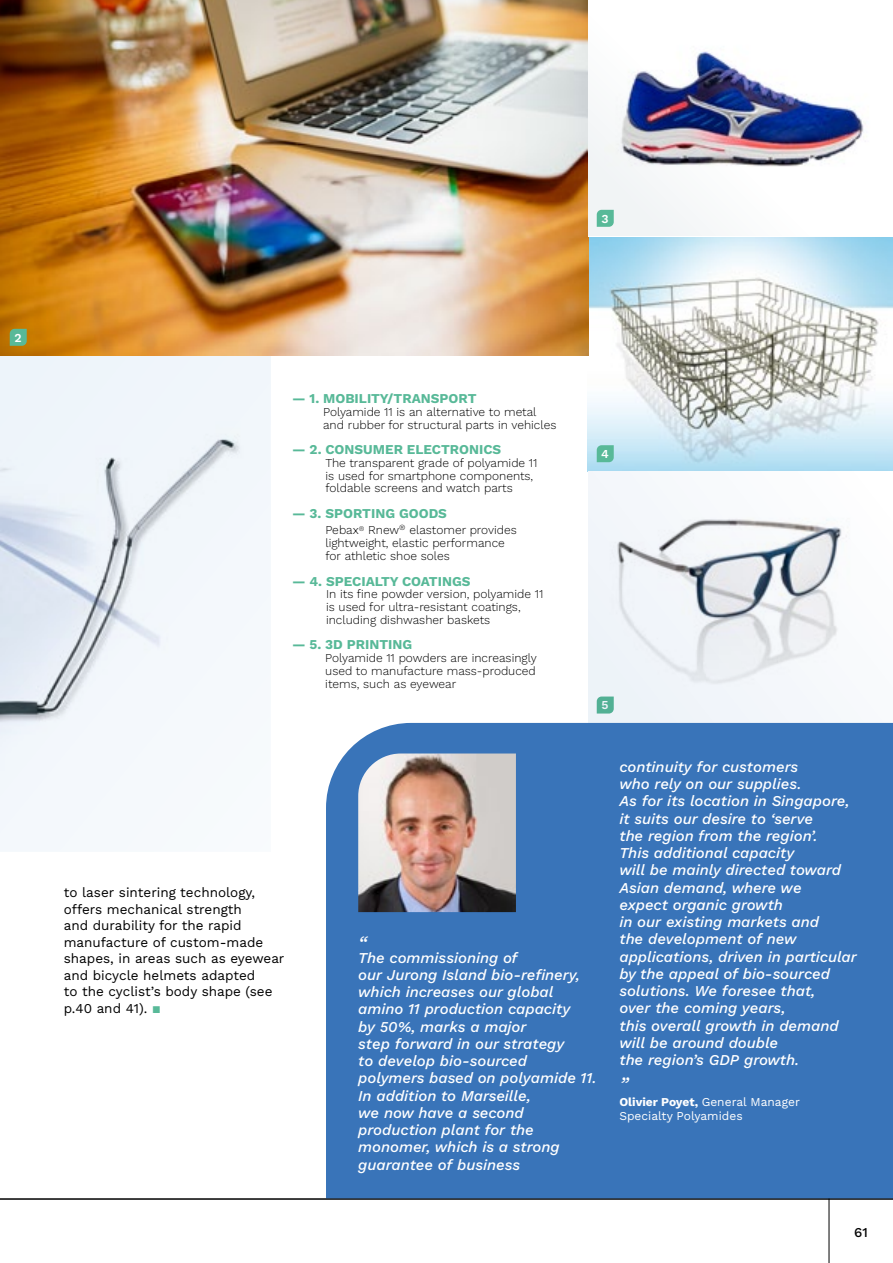
<style>
.page{position:relative;width:893px;height:1263px;background:#fff}
.page>*{position:absolute;margin:0;border:0;box-sizing:border-box;transform-origin:0 0}
.t1{font:italic 21px "Work Sans";color:#fff}
.t2{font:italic 500 15px/17.2px "Work Sans";color:#fff}
.t3{font:13.5px/16.5px "Work Sans";color:#000}
.t4{font:700 13.5px "Work Sans";color:#58b998}
.t5{font:500 13.5px "Work Sans";color:#000}
.t6{font:600 12.15px "Work Sans";color:#fff}
.t7{font:300 12px/12.8px "Work Sans";color:#000}
.t8{font:12px/14.2px "Work Sans";color:#fff}
.s1{color:#58b998}
.s2{font-weight:700}
</style>
<div class="page">
<svg style="left:0;top:355px;width:271px;height:496px;fill:#f2f7fb"></svg>
<hr style="left:829px;top:0;width:1px;height:1263px;background:#000">
<img style="left:588px;top:236px;width:305px;height:235px">
<img style="left:0;top:0;width:588px;height:355px">
<img style="left:588px;top:0;width:276px;height:236px">
<svg style="left:10px;top:329px;width:17px;height:17px"></svg>
<svg style="left:597px;top:210px;width:17px;height:17px"></svg>
<svg style="left:597px;top:445px;width:17px;height:17px"></svg>
<svg style="left:588px;top:471px;width:305px;height:252px;fill:#f2f6fa"></svg>
<div style="left:326px;top:723px;width:567px;height:475px;background:#3974b9"></div>
<img style="left:358px;top:753px;width:158px;height:159px">
<hr style="left:0;top:1198px;width:893px;height:1px;background:#000">
<p class="t6" style="left:601px;top:209px;width:9px">3</p>
<p class="t6" style="left:14px;top:328px;width:9px">2</p>
<p class="t4" style="left:292px;top:388px;width:186px">— 1. MOBILITY/TRANSPORT</p>
<p class="t7" style="left:323px;top:405px;width:235px">Polyamide 11 is an alternative to metal and rubber for structural parts in vehicles</p>
<p class="t4" style="left:292px;top:439px;width:211px">— 2. CONSUMER ELECTRONICS</p>
<p class="t7" style="left:325px;top:456px;width:213px">The transparent grade of polyamide 11 is used for smartphone components, foldable screens and watch parts</p>
<p class="t4" style="left:292px;top:503px;width:156px">— 3. SPORTING GOODS</p>
<p class="t7" style="left:325px;top:523px;width:193px">Pebax<sup>®</sup> Rnew<sup>®</sup> elastomer provides lightweight, elastic performance for athletic shoe soles</p>
<p class="t4" style="left:292px;top:571px;width:180px">— 4. SPECIALTY COATINGS</p>
<p class="t7" style="left:326px;top:587px;width:219px">In its fine powder version, polyamide 11 is used for ultra-resistant coatings, including dishwasher baskets</p>
<p class="t4" style="left:292px;top:634px;width:122px">— 5. 3D PRINTING</p>
<p class="t7" style="left:325px;top:651px;width:213px;text-align:justify">Polyamide 11 powders are increasingly used to manufacture mass-produced items, such as eyewear</p>
<p class="t6" style="left:601px;top:445px;width:9px">4</p>
<p class="t6" style="left:601px;top:696px;width:9px">5</p>
<p class="t3" style="left:64px;top:884px;width:222px">to laser sintering technology, offers mechanical strength<br>and durability for the rapid manufacture of custom-made shapes, in areas such as eyewear and bicycle helmets adapted<br>to the cyclist’s body shape (see p.40 and 41). <span class="s1">▪</span></p>
<h1 class="t1" style="left:358px;top:927px;width:10px">“</h1>
<p class="t2" style="left:358px;top:948px;width:240px">The commissioning of<br>our Jurong Island bio-refinery, which increases our global amino 11 production capacity<br>by 50%, marks a major<br>step forward in our strategy<br>to develop bio-sourced polymers based on polyamide 11.<br>In addition to Marseille,<br>we now have a second production plant for the monomer, which is a strong guarantee of business</p>
<p class="t2" style="left:619px;top:757px;width:239px">continuity for customers<br>who rely on our supplies.<br>As for its location in Singapore, it suits our desire to ‘serve<br>the region from the region’.<br>This additional capacity<br>will be mainly directed toward<br>Asian demand, where we<br>expect organic growth<br>in our existing markets and<br>the development of new applications, driven in particular by the appeal of bio-sourced solutions. We foresee that,<br>over the coming years,<br>this overall growth in demand will be around double<br>the region’s GDP growth.</p>
<h1 class="t1" style="left:619px;top:1069px;width:10px">”</h1>
<p class="t8" style="left:619px;top:1094px;width:182px"><span class="s2">Olivier Poyet,</span> General Manager<br>Specialty Polyamides</p>
<p class="t5" style="left:854px;top:1222px;width:15px">61</p>
</div>
